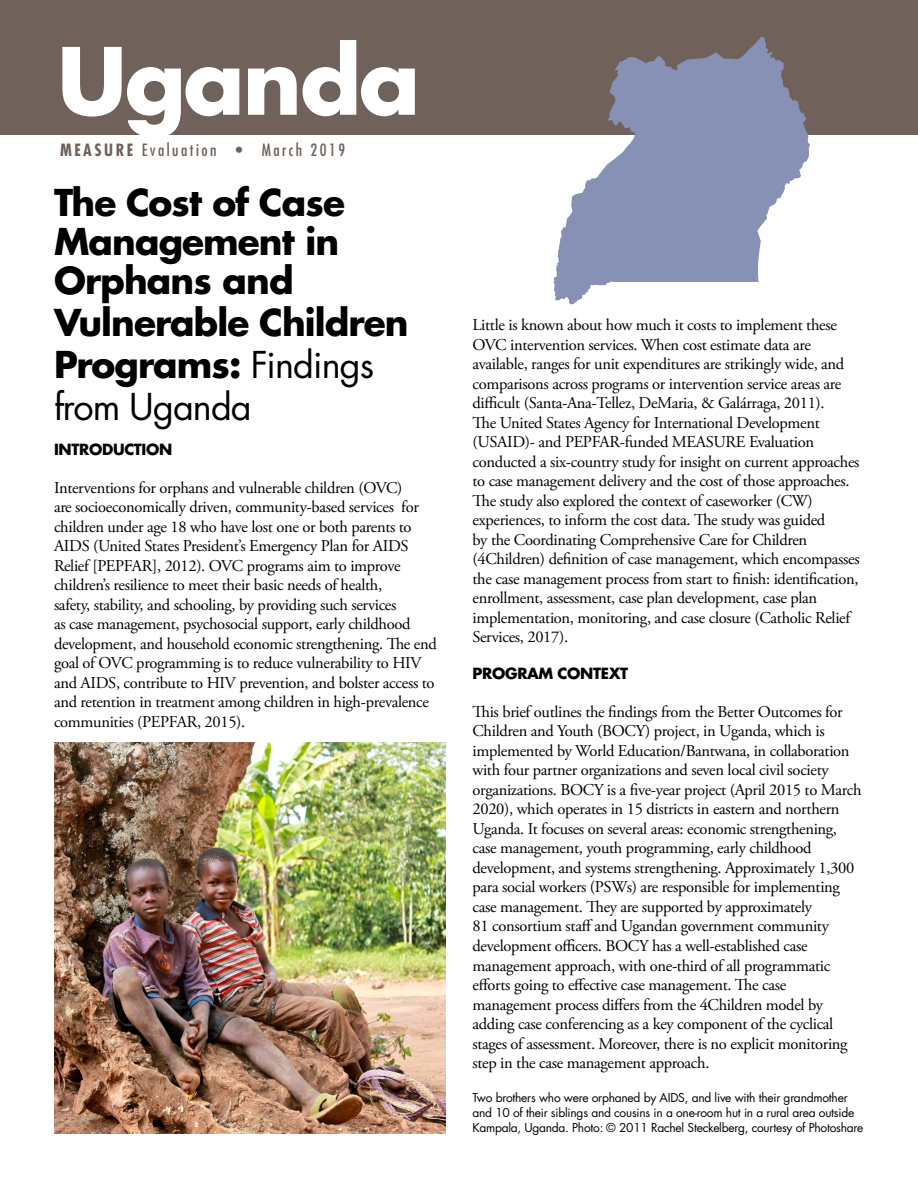
<style>
.page{position:relative;width:918px;height:1188px;background:#fff}
.page>*{position:absolute;margin:0;border:0;box-sizing:border-box;transform-origin:0 0}
.t1{font:700 90px "Futura LT Pro";letter-spacing:-.025em;color:#fff}
.t2{font:700 36px/40.8px "Futura LT Pro";letter-spacing:-.025em;color:#000}
.t3{font:16.5px/19.5px "Adobe Garamond Pro";letter-spacing:-.02em;color:#000}
.t4{font:500 condensed 16.5px "Futura LT Pro";letter-spacing:.15em;color:#70625b}
.t5{font:700 15px "Futura LT Pro";letter-spacing:-.02em;color:#000}
.t6{font:12px/15px "Futura LT Pro";letter-spacing:-.02em;color:#000}
.s1{font-weight:700}
.s2{font-weight:400}
</style>
<div class="page">
<div style="left:0;top:0;width:918px;height:135px;background:#70625b"></div>
<svg style="left:554px;top:37px;width:256px;height:268px;fill:#8791b5"></svg>
<img style="left:54px;top:742px;width:392px;height:392px">
<h1 class="t1" style="left:57px;top:12px;width:365px">Uganda</h1>
<p class="t4" style="left:60px;top:139px;width:287px"><span class="s1">MEASURE</span> Evaluation • March 2019</p>
<h2 class="t2" style="left:54px;top:181px;width:356px">The Cost of Case<br>Management in<br>Orphans and<br>Vulnerable Children<br>Programs: <span class="s2">Findings from Uganda</span></h2>
<p class="t5" style="left:54px;top:438px;width:120px">INTRODUCTION</p>
<p class="t3" style="left:54px;top:478px;width:384px">Interventions for orphans and vulnerable children (OVC)<br>are socioeconomically driven, community-based services for children under age 18 who have lost one or both parents to AIDS (United States President’s Emergency Plan for AIDS Relief [PEPFAR], 2012). OVC programs aim to improve children’s resilience to meet their basic needs of health,<br>safety, stability, and schooling, by providing such services<br>as case management, psychosocial support, early childhood development, and household economic strengthening. The end goal of OVC programming is to reduce vulnerability to HIV and AIDS, contribute to HIV prevention, and bolster access to and retention in treatment among children in high-prevalence communities (PEPFAR, 2015).</p>
<p class="t3" style="left:473px;top:316px;width:389px">Little is known about how much it costs to implement these OVC intervention services. When cost estimate data are available, ranges for unit expenditures are strikingly wide, and comparisons across programs or intervention service areas are difficult (Santa-Ana-Tellez, DeMaria, &amp; Galárraga, 2011).<br>The United States Agency for International Development (USAID)- and PEPFAR-funded MEASURE Evaluation conducted a six-country study for insight on current approaches to case management delivery and the cost of those approaches.<br>The study also explored the context of caseworker (CW) experiences, to inform the cost data. The study was guided<br>by the Coordinating Comprehensive Care for Children (4Children) definition of case management, which encompasses the case management process from start to finish: identification, enrollment, assessment, case plan development, case plan implementation, monitoring, and case closure (Catholic Relief Services, 2017).</p>
<p class="t5" style="left:472px;top:662px;width:157px">PROGRAM CONTEXT</p>
<p class="t3" style="left:472px;top:703px;width:391px">This brief outlines the findings from the Better Outcomes for Children and Youth (BOCY) project, in Uganda, which is implemented by World Education/Bantwana, in collaboration with four partner organizations and seven local civil society organizations. BOCY is a five-year project (April 2015 to March 2020), which operates in 15 districts in eastern and northern Uganda. It focuses on several areas: economic strengthening, case management, youth programming, early childhood development, and systems strengthening. Approximately 1,300 para social workers (PSWs) are responsible for implementing case management. They are supported by approximately<br>81 consortium staff and Ugandan government community development officers. BOCY has a well-established case management approach, with one-third of all programmatic efforts going to effective case management. The case management process differs from the 4Children model by adding case conferencing as a key component of the cyclical stages of assessment. Moreover, there is no explicit monitoring step in the case management approach.</p>
<p class="t6" style="left:472px;top:1090px;width:392px">Two brothers who were orphaned by AIDS, and live with their grandmother and 10 of their siblings and cousins in a one-room hut in a rural area outside<br>Kampala, Uganda. Photo: © 2011 Rachel Steckelberg, courtesy of Photoshare</p>
</div>
